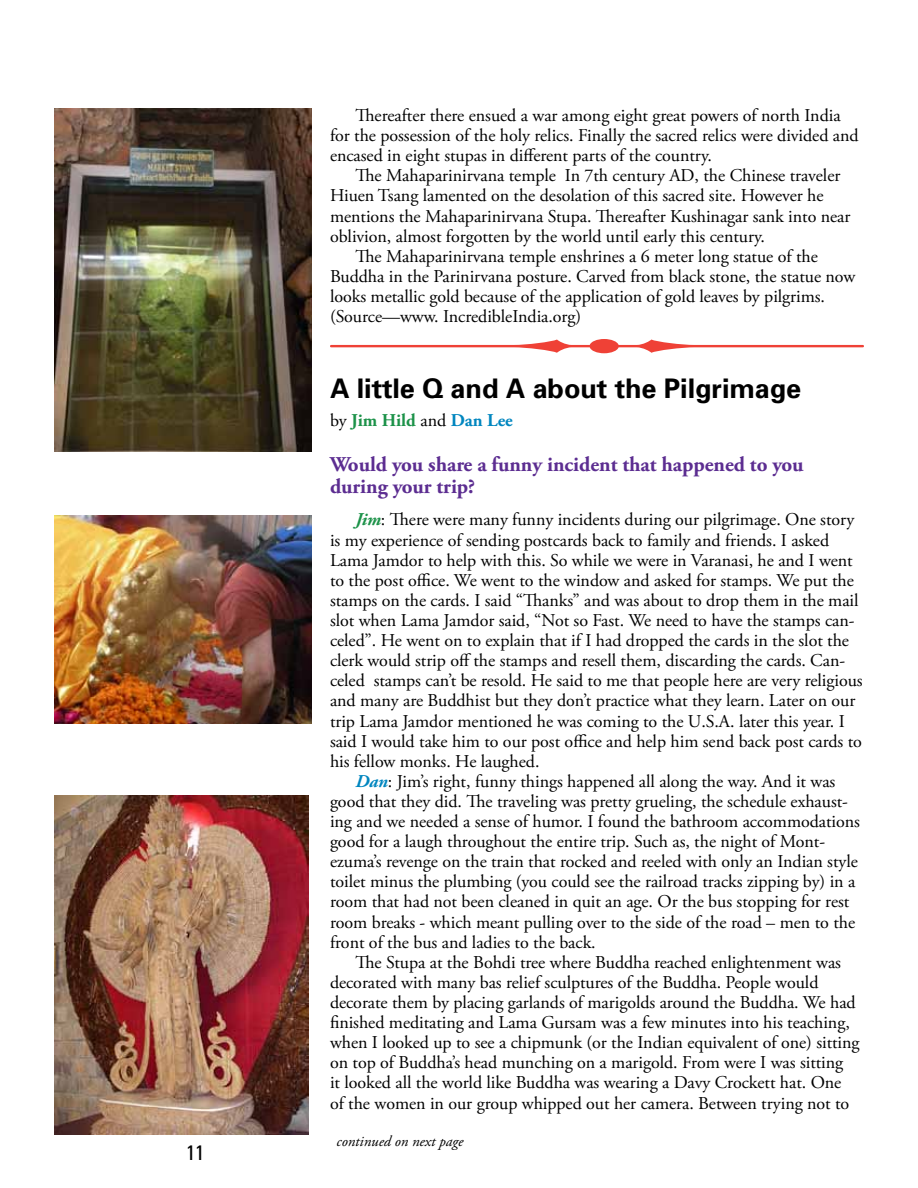
<style>
.page{position:relative;width:918px;height:1188px;background:#fff}
.page>*{position:absolute;margin:0;border:0;box-sizing:border-box;transform-origin:0 0}
.t1{font:700 27px "Univers";letter-spacing:-.005em;color:#000}
.t2{font:700 21px/22.5px "Adobe Garamond Pro";letter-spacing:-.005em;color:#5c2d91}
.t3{font:condensed 21px "Univers";color:#000}
.t4{font:18px/20.1px "Adobe Garamond Pro";letter-spacing:-.005em;color:#000}
.t5{font:700 18px "Adobe Garamond Pro";color:#1c9249}
.t6{font:italic 15px "Adobe Garamond Pro";color:#000}
.s1{font-weight:400;color:#000}
.s2{color:#0086bf}
.s3{font-weight:700;font-style:italic;color:#1c9249}
.s4{font-weight:700;font-style:italic;color:#0086bf}
</style>
<div class="page">
<svg style="left:330px;top:339px;width:534px;height:14px"></svg>
<img style="left:54px;top:108px;width:258px;height:344px">
<img style="left:54px;top:516px;width:258px;height:208px">
<img style="left:54px;top:796px;width:254px;height:339px">
<p class="t3" style="left:186px;top:1140px;width:20px">11</p>
<p class="t4" style="left:330px;top:106px;width:530px;text-indent:26px">Thereafter there ensued a war among eight great powers of north India for the possession of the holy relics. Finally the sacred relics were divided and encased in eight stupas in different parts of the country.</p>
<p class="t4" style="left:356px;top:166px;width:486px">The Mahaparinirvana temple In 7th century AD, the Chinese traveler</p>
<p class="t4" style="left:330px;top:186px;width:495px">Hiuen Tsang lamented on the desolation of this sacred site. However he</p>
<p class="t4" style="left:330px;top:206px;width:522px">mentions the Mahaparinirvana Stupa. Thereafter Kushinagar sank into near</p>
<p class="t4" style="left:330px;top:227px;width:437px">oblivion, almost forgotten by the world until early this century.</p>
<p class="t4" style="left:356px;top:247px;width:464px">The Mahaparinirvana temple enshrines a 6 meter long statue of the</p>
<p class="t4" style="left:330px;top:267px;width:527px">Buddha in the Parinirvana posture. Carved from black stone, the statue now</p>
<p class="t4" style="left:330px;top:287px;width:497px">looks metallic gold because of the application of gold leaves by pilgrims.</p>
<p class="t4" style="left:330px;top:307px;width:253px">(Source—www. IncredibleIndia.org)</p>
<h1 class="t1" style="left:330px;top:371px;width:473px">A little Q and A about the Pilgrimage</h1>
<p class="t5" style="left:330px;top:410px;width:184px"><span class="s1">by</span> Jim Hild <span class="s1">and</span> <span class="s2">Dan Lee</span></p>
<p class="t2" style="left:330px;top:453px;width:475px">Would you share a funny incident that happened to you during your trip?</p>
<p class="t4" style="left:356px;top:510px;width:500px"><span class="s3">Jim</span>: There were many funny incidents during our pilgrimage. One story</p>
<p class="t4" style="left:330px;top:530px;width:501px">is my experience of sending postcards back to family and friends. I asked</p>
<p class="t4" style="left:330px;top:551px;width:524px">Lama Jamdor to help with this. So while we were in Varanasi, he and I went</p>
<p class="t4" style="left:330px;top:571px;width:525px">to the post office. We went to the window and asked for stamps. We put the</p>
<p class="t4" style="left:330px;top:591px;width:530px">stamps on the cards. I said “Thanks” and was about to drop them in the mail</p>
<p class="t4" style="left:330px;top:611px;width:526px">slot when Lama Jamdor said, “Not so Fast. We need to have the stamps can-</p>
<p class="t4" style="left:330px;top:631px;width:521px">celed”. He went on to explain that if I had dropped the cards in the slot the</p>
<p class="t4" style="left:330px;top:651px;width:517px">clerk would strip off the stamps and resell them, discarding the cards. Can-</p>
<p class="t4" style="left:330px;top:671px;width:534px">celed stamps can’t be resold. He said to me that people here are very religious</p>
<p class="t4" style="left:330px;top:691px;width:527px">and many are Buddhist but they don’t practice what they learn. Later on our</p>
<p class="t4" style="left:330px;top:711px;width:516px">trip Lama Jamdor mentioned he was coming to the U.S.A. later this year. I</p>
<p class="t4" style="left:330px;top:731px;width:534px">said I would take him to our post office and help him send back post cards to</p>
<p class="t4" style="left:330px;top:752px;width:211px">his fellow monks. He laughed.</p>
<p class="t4" style="left:356px;top:772px;width:481px"><span class="s4">Dan</span>: Jim’s right, funny things happened all along the way. And it was</p>
<p class="t4" style="left:330px;top:792px;width:520px">good that they did. The traveling was pretty grueling, the schedule exhaust-</p>
<p class="t4" style="left:330px;top:812px;width:532px">ing and we needed a sense of humor. I found the bathroom accommodations</p>
<p class="t4" style="left:330px;top:832px;width:497px">good for a laugh throughout the entire trip. Such as, the night of Mont-</p>
<p class="t4" style="left:330px;top:852px;width:529px">ezuma’s revenge on the train that rocked and reeled with only an Indian style</p>
<p class="t4" style="left:330px;top:872px;width:527px">toilet minus the plumbing (you could see the railroad tracks zipping by) in a</p>
<p class="t4" style="left:330px;top:892px;width:521px">room that had not been cleaned in quit an age. Or the bus stopping for rest</p>
<p class="t4" style="left:330px;top:912px;width:527px">room breaks - which meant pulling over to the side of the road – men to the</p>
<p class="t4" style="left:330px;top:933px;width:267px">front of the bus and ladies to the back.</p>
<p class="t4" style="left:356px;top:953px;width:487px">The Stupa at the Bohdi tree where Buddha reached enlightenment was</p>
<p class="t4" style="left:330px;top:973px;width:490px">decorated with many bas relief sculptures of the Buddha. People would</p>
<p class="t4" style="left:330px;top:993px;width:527px">decorate them by placing garlands of marigolds around the Buddha. We had</p>
<p class="t4" style="left:330px;top:1013px;width:521px">finished meditating and Lama Gursam was a few minutes into his teaching,</p>
<p class="t4" style="left:330px;top:1033px;width:531px">when I looked up to see a chipmunk (or the Indian equivalent of one) sitting</p>
<p class="t4" style="left:330px;top:1053px;width:515px">on top of Buddha’s head munching on a marigold. From were I was sitting</p>
<p class="t4" style="left:330px;top:1073px;width:513px">it looked all the world like Buddha was wearing a Davy Crockett hat. One</p>
<p class="t4" style="left:330px;top:1093px;width:521px">of the women in our group whipped out her camera. Between trying not to</p>
<p class="t6" style="left:337px;top:1132px;width:128px">continued on next page</p>
</div>
